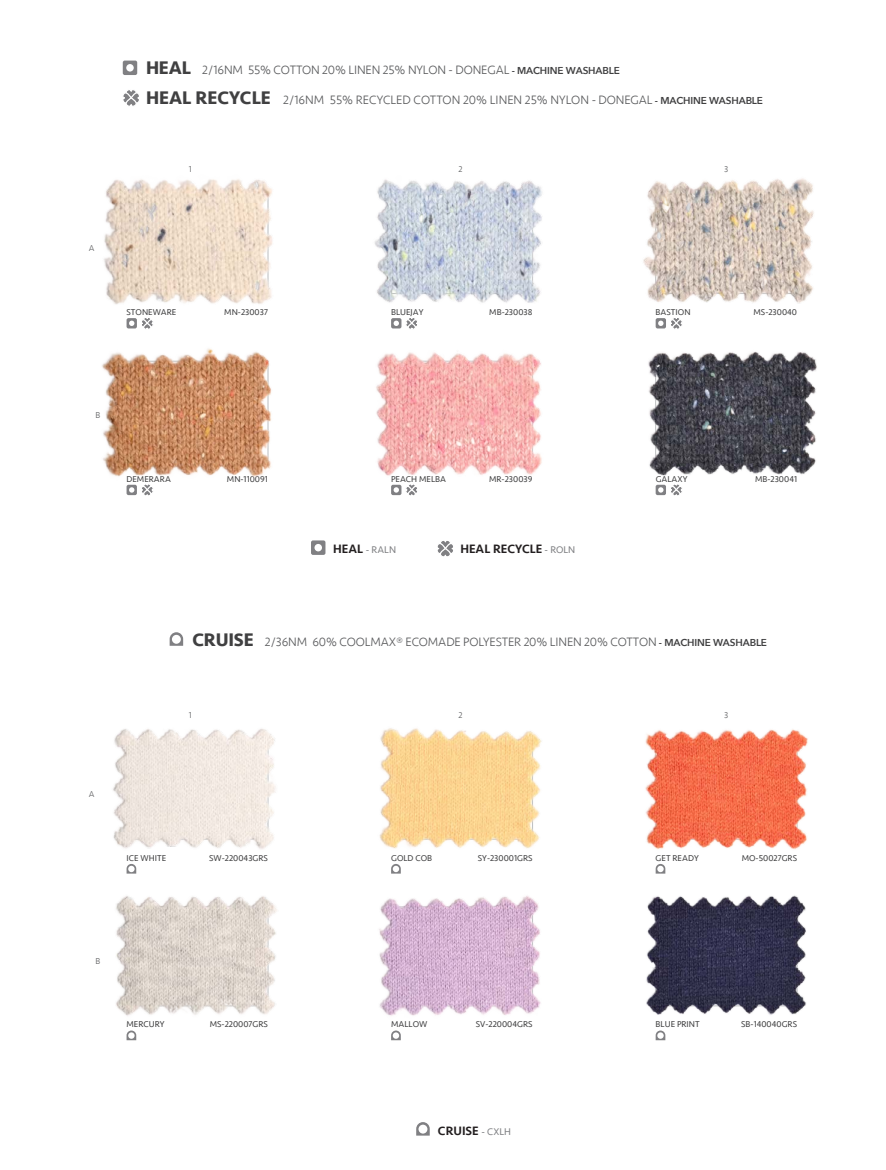
<style>
.page{position:relative;width:886px;height:1170px;background:#fff}
.page>*{position:absolute;margin:0;border:0;box-sizing:border-box;transform-origin:0 0}
.t1{font:300 12.5px "Seravek";letter-spacing:-.01em;color:#58595b}
.t2{font:500 12.5px "Seravek";color:#231f20}
.t3{font:10px "Seravek";color:#808184}
.t4{font:8.75px "Seravek";color:#404041}
.t5{font:300 8.75px "Seravek";color:#58595b}
.s1{font-weight:700;font-size:18.75px;color:#404041}
.s2{font-family:"Avenir Next";font-weight:600;font-size:10px;color:#404041}
.s3{font-weight:500;font-size:12.5px;color:#231f20}
.s4{font-weight:400;font-size:10px;color:#808184}
</style>
<div class="page">
<div style="left:123px;top:61px;width:14px;height:14px;background:#808083;border-radius:2px"></div>
<div style="left:126px;top:64px;width:8px;height:8px;background:#fff;border-radius:50%"></div>
<div style="left:311px;top:540px;width:14px;height:15px;background:#808083;border-radius:2px"></div>
<div style="left:314px;top:544px;width:8px;height:7px;background:#fff;border-radius:50%"></div>
<svg style="left:170px;top:632px;width:13px;height:13px"></svg>
<div style="left:172px;top:634px;width:9px;height:9px;background:#fff;border-radius:50%"></div>
<svg style="left:416px;top:1122px;width:14px;height:13px"></svg>
<div style="left:418px;top:1124px;width:9px;height:9px;background:#fff;border-radius:50%"></div>
<svg style="left:127px;top:1030px;width:9px;height:10px"></svg>
<div style="left:128px;top:1032px;width:7px;height:6px;background:#fff;border-radius:50%"></div>
<svg style="left:656px;top:1030px;width:9px;height:10px"></svg>
<div style="left:657px;top:1032px;width:7px;height:6px;background:#fff;border-radius:50%"></div>
<svg style="left:391px;top:1030px;width:10px;height:10px"></svg>
<svg style="left:123px;top:90px;width:16px;height:16px"></svg>
<div style="left:127px;top:484px;width:10px;height:11px;background:#808083;border-radius:2px"></div>
<svg style="left:129px;top:487px;width:5px;height:5px"></svg>
<svg style="left:142px;top:484px;width:11px;height:12px"></svg>
<div style="left:391px;top:484px;width:10px;height:11px;background:#808083;border-radius:2px"></div>
<svg style="left:394px;top:484px;width:23px;height:12px"></svg>
<div style="left:656px;top:484px;width:10px;height:11px;background:#808083;border-radius:2px"></div>
<svg style="left:658px;top:484px;width:24px;height:12px"></svg>
<svg style="left:437px;top:541px;width:16px;height:16px"></svg>
<img style="left:113px;top:728px;width:695px;height:288px">
<img style="left:102px;top:178px;width:715px;height:299px">
<p class="t5" style="left:89px;top:243px;width:7px">A</p>
<h1 class="t1" style="left:146px;top:63px;width:475px"><span class="s1">HEAL</span> 2/16NM 55% COTTON 20% LINEN 25% NYLON - DONEGAL <span class="s2">- MACHINE WASHABLE</span></h1>
<h1 class="t1" style="left:146px;top:93px;width:618px"><span class="s1">HEAL RECYCLE</span> 2/16NM 55% RECYCLED COTTON 20% LINEN 25% NYLON - DONEGAL <span class="s2">- MACHINE WASHABLE</span></h1>
<p class="t5" style="left:189px;top:164px;width:4px">1</p>
<p class="t5" style="left:458px;top:164px;width:6px">2</p>
<p class="t5" style="left:724px;top:164px;width:6px">3</p>
<p class="t4" style="left:127px;top:305px;width:51px">STONEWARE</p>
<p class="t4" style="left:224px;top:305px;width:45px">MN-230037</p>
<p class="t4" style="left:391px;top:305px;width:34px">BLUEJAY</p>
<p class="t4" style="left:489px;top:305px;width:45px">MB-230038</p>
<p class="t4" style="left:656px;top:305px;width:36px">BASTION</p>
<p class="t4" style="left:753px;top:305px;width:45px">MS-230040</p>
<p class="t5" style="left:95px;top:410px;width:6px">B</p>
<p class="t4" style="left:127px;top:472px;width:46px">DEMERARA</p>
<p class="t4" style="left:227px;top:472px;width:43px">MN-110091</p>
<p class="t4" style="left:391px;top:472px;width:56px">PEACH MELBA</p>
<p class="t4" style="left:489px;top:472px;width:45px">MR-230039</p>
<p class="t4" style="left:656px;top:472px;width:33px">GALAXY</p>
<p class="t4" style="left:755px;top:472px;width:44px">MB-230041</p>
<p class="t3" style="left:333px;top:542px;width:64px"><span class="s3">HEAL</span> - RALN</p>
<h1 class="t2" style="left:460px;top:541px;width:116px">HEAL RECYCLE <span class="s4">- ROLN</span></h1>
<p class="t5" style="left:89px;top:788px;width:7px">A</p>
<h1 class="t1" style="left:192px;top:634px;width:576px"><span class="s1">CRUISE</span> 2/36NM 60% COOLMAX® ECOMADE POLYESTER 20% LINEN 20% COTTON <span class="s2">- MACHINE WASHABLE</span></h1>
<p class="t5" style="left:189px;top:709px;width:4px">1</p>
<p class="t5" style="left:458px;top:709px;width:6px">2</p>
<p class="t5" style="left:724px;top:709px;width:6px">3</p>
<p class="t4" style="left:127px;top:850px;width:41px">ICE WHITE</p>
<p class="t4" style="left:209px;top:850px;width:60px">SW-220043GRS</p>
<p class="t4" style="left:391px;top:850px;width:43px">GOLD COB</p>
<p class="t4" style="left:478px;top:850px;width:56px">SY-230001GRS</p>
<p class="t4" style="left:656px;top:850px;width:45px">GET READY</p>
<p class="t4" style="left:742px;top:850px;width:57px">MO-50027GRS</p>
<p class="t5" style="left:95px;top:955px;width:6px">B</p>
<p class="t4" style="left:127px;top:1017px;width:40px">MERCURY</p>
<p class="t4" style="left:210px;top:1017px;width:60px">MS-220007GRS</p>
<p class="t4" style="left:391px;top:1017px;width:38px">MALLOW</p>
<p class="t4" style="left:476px;top:1017px;width:58px">SV-220004GRS</p>
<p class="t4" style="left:656px;top:1017px;width:46px">BLUE PRINT</p>
<p class="t4" style="left:741px;top:1017px;width:57px">SB-140040GRS</p>
<h1 class="t2" style="left:438px;top:1122px;width:74px">CRUISE <span class="s4">- CXLH</span></h1>
</div>
